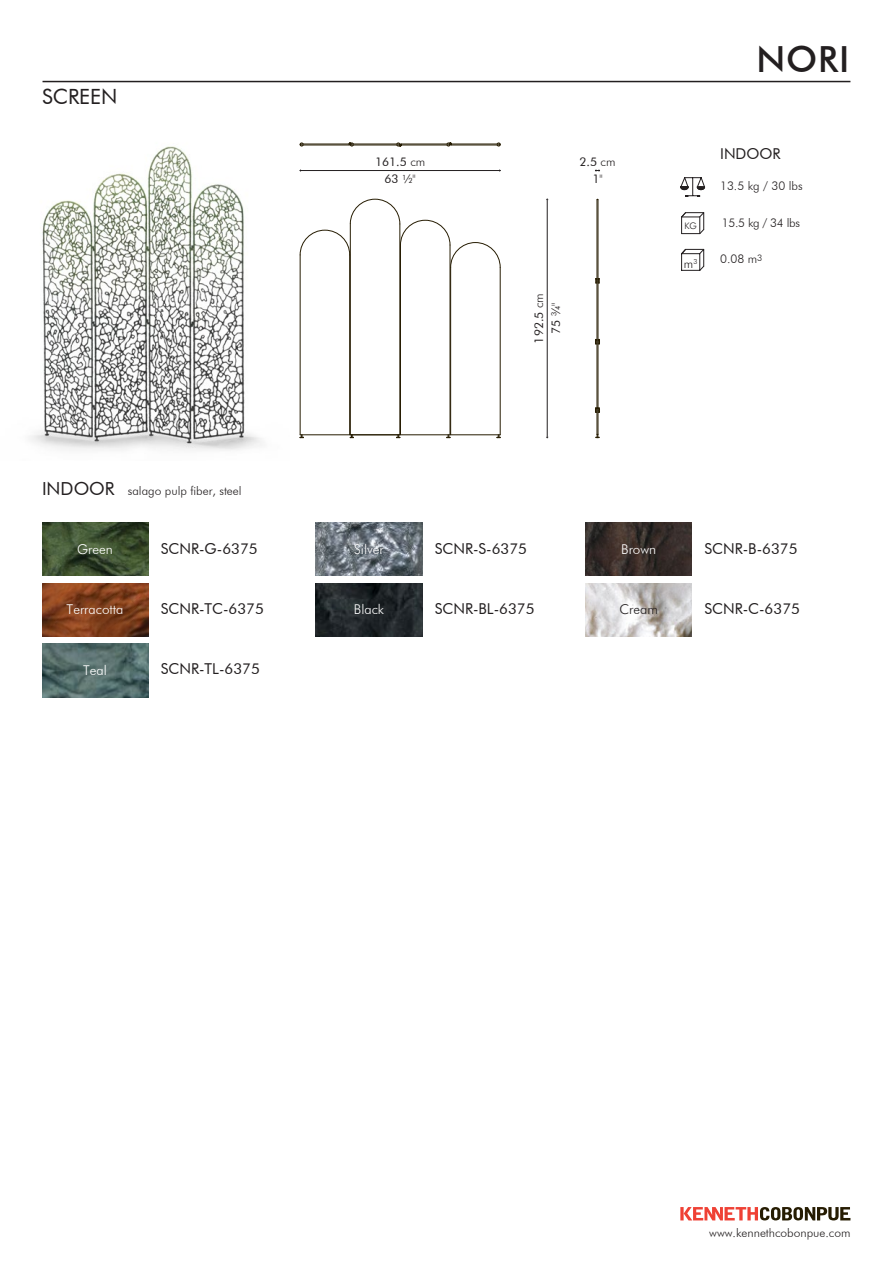
<style>
.page{position:relative;width:893px;height:1263px;background:#fff}
.page>*{position:absolute;margin:0;border:0;box-sizing:border-box;transform-origin:0 0}
.t1{font:500 36px "Futura BT";color:#231f20}
.t2{font:21px "Futura BT";color:#231f20}
.t3{font:15px "Futura BT";color:#231f20}
.t4{font:300 13.5px "Futura BT";color:#fff}
.t5{font:300 13.5px "Futura BT";color:#231f20}
.t6{font:300 12px "Futura BT";color:#231f20}
.t7{font:12px/17px "Futura BT";color:#231f20;text-align:center}
.t8{font:300 9px "Futura BT";color:#231f20}
.s1{font-weight:400;font-size:18px}
.s2{font-weight:300}
.s3{font-size:7.2px}
</style>
<div class="page">
<svg style="left:680px;top:1207px;width:170px;height:13px"></svg>
<hr style="left:43px;top:81px;width:807px;height:1px;background:#231f20">
<svg style="left:680px;top:177px;width:25px;height:20px"></svg>
<svg style="left:681px;top:248px;width:24px;height:23px"></svg>
<svg style="left:681px;top:212px;width:24px;height:22px"></svg>
<img style="left:30px;top:146px;width:232px;height:304px">
<svg style="left:595px;top:169px;width:5px;height:3px"></svg>
<svg style="left:300px;top:142px;width:201px;height:5px"></svg>
<svg style="left:595px;top:199px;width:5px;height:239px"></svg>
<hr style="left:300px;top:170px;width:200px;height:1px;background:#231f20">
<hr style="left:547px;top:199px;width:1px;height:239px;background:#231f20">
<svg style="left:300px;top:199px;width:201px;height:239px"></svg>
<img style="left:42px;top:523px;width:106px;height:53px">
<img style="left:42px;top:583px;width:106px;height:53px">
<img style="left:42px;top:644px;width:106px;height:53px">
<img style="left:316px;top:523px;width:106px;height:53px">
<img style="left:316px;top:583px;width:106px;height:53px">
<img style="left:586px;top:583px;width:106px;height:53px">
<img style="left:586px;top:523px;width:106px;height:53px">
<h2 class="t2" style="left:42px;top:84px;width:77px">SCREEN</h2>
<p class="t6" style="left:42px;top:484px;width:201px"><span class="s1">INDOOR</span> salago pulp fiber, steel</p>
<p class="t4" style="left:77px;top:540px;width:37px">Green</p>
<p class="t3" style="left:161px;top:539px;width:98px">SCNR-G-6375</p>
<p class="t4" style="left:67px;top:601px;width:58px">Terracotta</p>
<p class="t3" style="left:161px;top:600px;width:105px">SCNR-TC-6375</p>
<p class="t4" style="left:83px;top:662px;width:25px">Teal</p>
<p class="t3" style="left:161px;top:660px;width:101px">SCNR-TL-6375</p>
<p class="t7" style="left:375px;top:154px;width:52px">161.5 <span class="s2">cm<br></span>63 <sup>1</sup>⁄<span class="s3">2</span><span class="s2">"</span></p>
<p class="t7" style="left:579px;top:154px;width:38px">2.5 <span class="s2">cm<br></span>1<span class="s2">"</span></p>
<p class="t7" style="left:530px;top:344px;width:52px;rotate:-90deg">192.5 <span class="s2">cm<br></span>75 <sup>3</sup>⁄<span class="s3">4</span><span class="s2">"</span></p>
<h1 class="t1" style="left:756px;top:37px;width:95px">NORI</h1>
<p class="t3" style="left:720px;top:144px;width:62px">INDOOR</p>
<p class="t6" style="left:720px;top:178px;width:84px">13.5 kg / 30 lbs</p>
<p class="t8" style="left:684px;top:220px;width:14px">KG</p>
<p class="t6" style="left:722px;top:215px;width:80px">15.5 kg / 34 lbs</p>
<p class="t6" style="left:684px;top:256px;width:15px">m<sup>3</sup></p>
<p class="t6" style="left:720px;top:251px;width:44px">0.08 m<sup>3</sup></p>
<p class="t4" style="left:354px;top:540px;width:31px">Silver</p>
<p class="t3" style="left:435px;top:539px;width:94px">SCNR-S-6375</p>
<p class="t4" style="left:621px;top:540px;width:37px">Brown</p>
<p class="t3" style="left:704px;top:539px;width:95px">SCNR-B-6375</p>
<p class="t4" style="left:354px;top:601px;width:32px">Black</p>
<p class="t3" style="left:435px;top:600px;width:101px">SCNR-BL-6375</p>
<p class="t5" style="left:619px;top:601px;width:40px">Cream</p>
<p class="t3" style="left:704px;top:600px;width:97px">SCNR-C-6375</p>
<p class="t6" style="left:709px;top:1225px;width:143px">www.kennethcobonpue.com</p>
</div>
